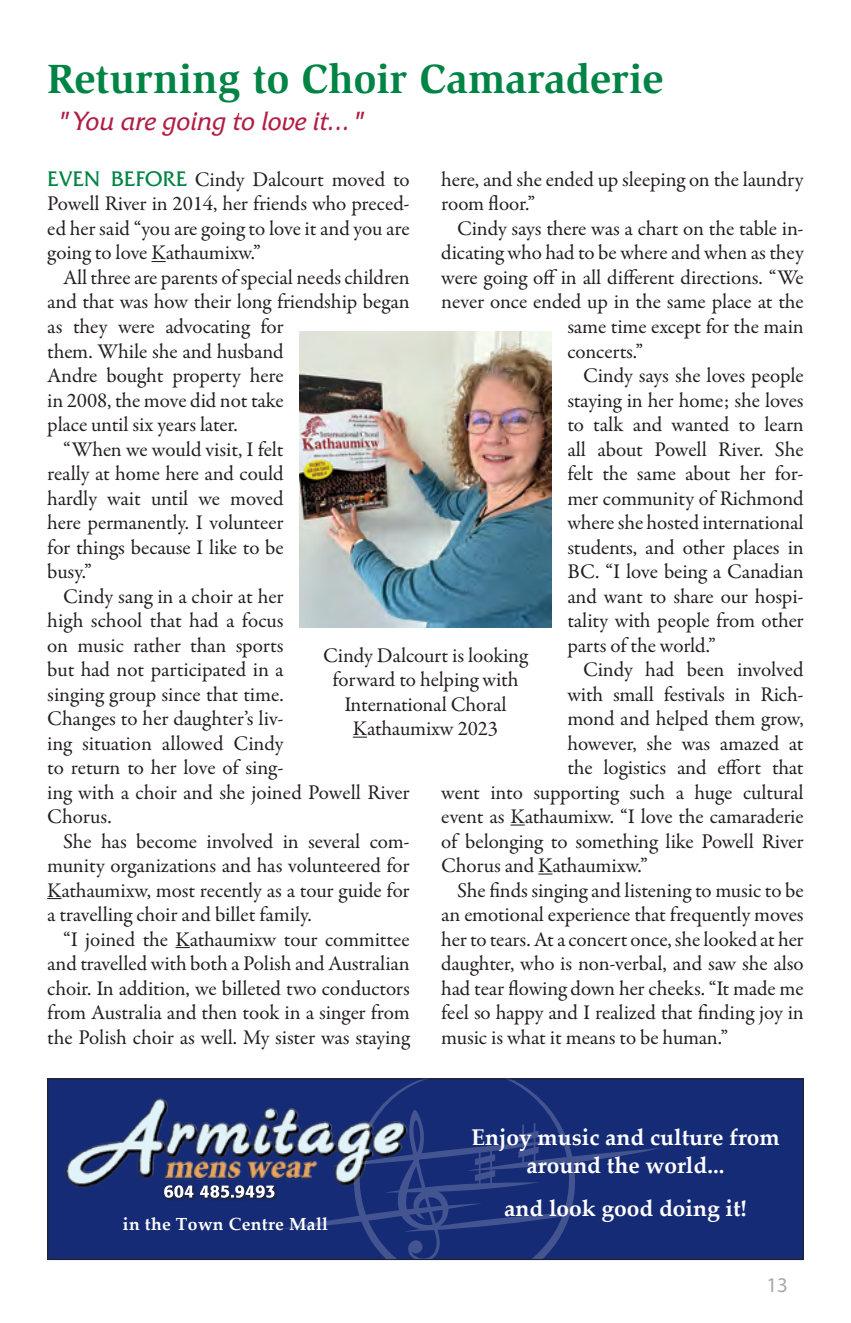
<style>
.page{position:relative;width:851px;height:1323px;background:#fff}
.page>*{position:absolute;margin:0;border:0;box-sizing:border-box;transform-origin:0 0}
.t1{font:700 42px "Slimbach Std";color:#008445}
.t2{font:italic 26.25px "Friz Quadrata Std";color:#b01e44}
.t3{font:700 22.75px/28px "Palatino Linotype";color:#fff;text-align:center}
.t4{font:21px/24.5px "Garamond Premr Pro";letter-spacing:-.005em;color:#231f20;text-align:justify}
.t5{font:21px "Myriad Pro";color:#a7a9ac}
.t6{font:700 17.5px "Palatino Linotype";letter-spacing:.02em;color:#fff}
.s1{font-family:"Friz Quadrata Std";color:#008445}
</style>
<div class="page">
<svg style="left:151px;top:261px;width:15px;height:1px"></svg>
<svg style="left:47px;top:898px;width:14px;height:1px"></svg>
<svg style="left:175px;top:947px;width:15px;height:1px"></svg>
<svg style="left:510px;top:825px;width:14px;height:1px"></svg>
<svg style="left:538px;top:874px;width:14px;height:1px"></svg>
<svg style="left:353px;top:737px;width:14px;height:1px"></svg>
<img style="left:299px;top:332px;width:252px;height:296px">
<div style="left:47px;top:1079px;width:756px;height:181px;background:#162b75"></div>
<img style="left:65px;top:1098px;width:215px;height:90px">
<div style="left:161px;top:1182px;width:116px;height:19px;background:#231f20;opacity:.6"></div>
<svg style="left:164px;top:1185px;width:110px;height:13px"></svg>
<svg style="left:280px;top:1081px;width:379px;height:177px"></svg>
<div style="left:47px;top:1079px;width:756px;height:181px;border:1px solid #231f20"></div>
<h1 class="t1" style="left:47px;top:54px;width:617px">Returning to Choir Camaraderie</h1>
<p class="t2" style="left:55px;top:105px;width:313px">"You are going to love it..."</p>
<p class="t4" style="left:47px;top:168px;width:364px"><span class="s1">EVEN BEFORE</span> Cindy Dalcourt moved to Powell River in 2014, her friends who preced&shy;ed her said “you are going to love it and you are going to love Kathaumixw.”</p>
<p class="t4" style="left:63px;top:266px;width:348px">All three are parents of special needs children</p>
<p class="t4" style="left:47px;top:290px;width:364px">and that was how their long friendship began</p>
<p class="t4" style="left:47px;top:315px;width:238px">as they were advocating for</p>
<p class="t4" style="left:47px;top:339px;width:238px">them. While she and husband</p>
<p class="t4" style="left:47px;top:364px;width:238px">Andre bought property here</p>
<p class="t4" style="left:47px;top:388px;width:238px">in 2008, the move did not take</p>
<p class="t4" style="left:47px;top:413px;width:192px">place until six years later.</p>
<p class="t4" style="left:63px;top:437px;width:222px">“When we would visit, I felt</p>
<p class="t4" style="left:47px;top:462px;width:238px">really at home here and could</p>
<p class="t4" style="left:47px;top:486px;width:238px">hardly wait until we moved</p>
<p class="t4" style="left:47px;top:511px;width:238px">here permanently. I volunteer</p>
<p class="t4" style="left:47px;top:535px;width:238px">for things because I like to be</p>
<p class="t4" style="left:47px;top:560px;width:46px">busy.”</p>
<p class="t4" style="left:63px;top:584px;width:222px">Cindy sang in a choir at her</p>
<p class="t4" style="left:47px;top:609px;width:238px">high school that had a focus</p>
<p class="t4" style="left:47px;top:633px;width:238px">on music rather than sports</p>
<p class="t4" style="left:47px;top:658px;width:238px">but had not participated in a</p>
<p class="t4" style="left:47px;top:682px;width:238px">singing group since that time.</p>
<p class="t4" style="left:47px;top:707px;width:238px">Changes to her daughter’s liv-</p>
<p class="t4" style="left:47px;top:731px;width:238px">ing situation allowed Cindy</p>
<p class="t4" style="left:47px;top:756px;width:238px">to return to her love of sing-</p>
<p class="t4" style="left:47px;top:780px;width:364px">ing with a choir and she joined Powell River</p>
<p class="t4" style="left:47px;top:805px;width:66px">Chorus.</p>
<p class="t4" style="left:63px;top:829px;width:348px">She has become involved in several com-</p>
<p class="t4" style="left:47px;top:854px;width:364px">munity organizations and has volunteered for</p>
<p class="t4" style="left:47px;top:878px;width:364px">Kathaumixw, most recently as a tour guide for</p>
<p class="t4" style="left:47px;top:903px;width:266px">a travelling choir and billet family.</p>
<p class="t4" style="left:63px;top:927px;width:348px">“I joined the Kathaumixw tour committee</p>
<p class="t4" style="left:47px;top:952px;width:364px">and travelled with both a Polish and Australian</p>
<p class="t4" style="left:47px;top:976px;width:364px">choir. In addition, we billeted two conductors</p>
<p class="t4" style="left:47px;top:1001px;width:364px">from Australia and then took in a singer from</p>
<p class="t4" style="left:47px;top:1025px;width:364px">the Polish choir as well. My sister was staying</p>
<p class="t4" style="left:441px;top:168px;width:364px">here, and she ended up sleeping on the laundry room floor.”</p>
<p class="t4" style="left:457px;top:217px;width:348px">Cindy says there was a chart on the table in-</p>
<p class="t4" style="left:441px;top:241px;width:364px">dicating who had to be where and when as they</p>
<p class="t4" style="left:441px;top:266px;width:364px">were going off in all different directions. “We</p>
<p class="t4" style="left:441px;top:290px;width:364px">never once ended up in the same place at the</p>
<p class="t4" style="left:567px;top:315px;width:238px">same time except for the main</p>
<p class="t4" style="left:567px;top:339px;width:77px">concerts.”</p>
<p class="t4" style="left:583px;top:364px;width:222px">Cindy says she loves people</p>
<p class="t4" style="left:567px;top:388px;width:238px">staying in her home; she loves</p>
<p class="t4" style="left:567px;top:413px;width:238px">to talk and wanted to learn</p>
<p class="t4" style="left:567px;top:437px;width:238px">all about Powell River. She</p>
<p class="t4" style="left:567px;top:462px;width:238px">felt the same about her for-</p>
<p class="t4" style="left:567px;top:486px;width:238px">mer community of Richmond</p>
<p class="t4" style="left:567px;top:511px;width:238px">where she hosted international</p>
<p class="t4" style="left:567px;top:535px;width:238px">students, and other places in</p>
<p class="t4" style="left:567px;top:560px;width:238px">BC. “I love being a Canadian</p>
<p class="t4" style="left:567px;top:584px;width:238px">and want to share our hospi-</p>
<p class="t4" style="left:567px;top:609px;width:238px">tality with people from other</p>
<p class="t4" style="left:567px;top:633px;width:150px">parts of the world.”</p>
<p class="t4" style="left:583px;top:658px;width:222px">Cindy had been involved</p>
<p class="t4" style="left:567px;top:682px;width:238px">with small festivals in Rich-</p>
<p class="t4" style="left:567px;top:707px;width:238px">mond and helped them grow,</p>
<p class="t4" style="left:567px;top:731px;width:238px">however, she was amazed at</p>
<p class="t4" style="left:567px;top:756px;width:238px">the logistics and effort that</p>
<p class="t4" style="left:441px;top:780px;width:364px">went into supporting such a huge cultural</p>
<p class="t4" style="left:441px;top:805px;width:364px">event as Kathaumixw. “I love the camaraderie</p>
<p class="t4" style="left:441px;top:829px;width:364px">of belonging to something like Powell River</p>
<p class="t4" style="left:441px;top:854px;width:208px">Chorus and Kathaumixw.”</p>
<p class="t4" style="left:457px;top:878px;width:348px">She finds singing and listening to music to be</p>
<p class="t4" style="left:441px;top:903px;width:364px">an emotional experience that frequently moves</p>
<p class="t4" style="left:441px;top:927px;width:364px">her to tears. At a concert once, she looked at her</p>
<p class="t4" style="left:441px;top:952px;width:364px">daughter, who is non-verbal, and saw she also</p>
<p class="t4" style="left:441px;top:976px;width:364px">had tear flowing down her cheeks. “It made me</p>
<p class="t4" style="left:441px;top:1001px;width:364px">feel so happy and I realized that finding joy in</p>
<p class="t4" style="left:441px;top:1025px;width:288px">music is what it means to be human.”</p>
<p class="t4" style="left:323px;top:643px;width:206px;text-align:center">Cindy Dalcourt is looking forward to helping with<br>International Choral<br>Kathaumixw 2023</p>
<p class="t6" style="left:123px;top:1212px;width:207px">in the Town Centre Mall</p>
<p class="t3" style="left:471px;top:1122px;width:310px">Enjoy music and culture from around the world...</p>
<p class="t3" style="left:504px;top:1194px;width:244px">and look good doing it!</p>
<p class="t5" style="left:766px;top:1272px;width:23px">13</p>
</div>
